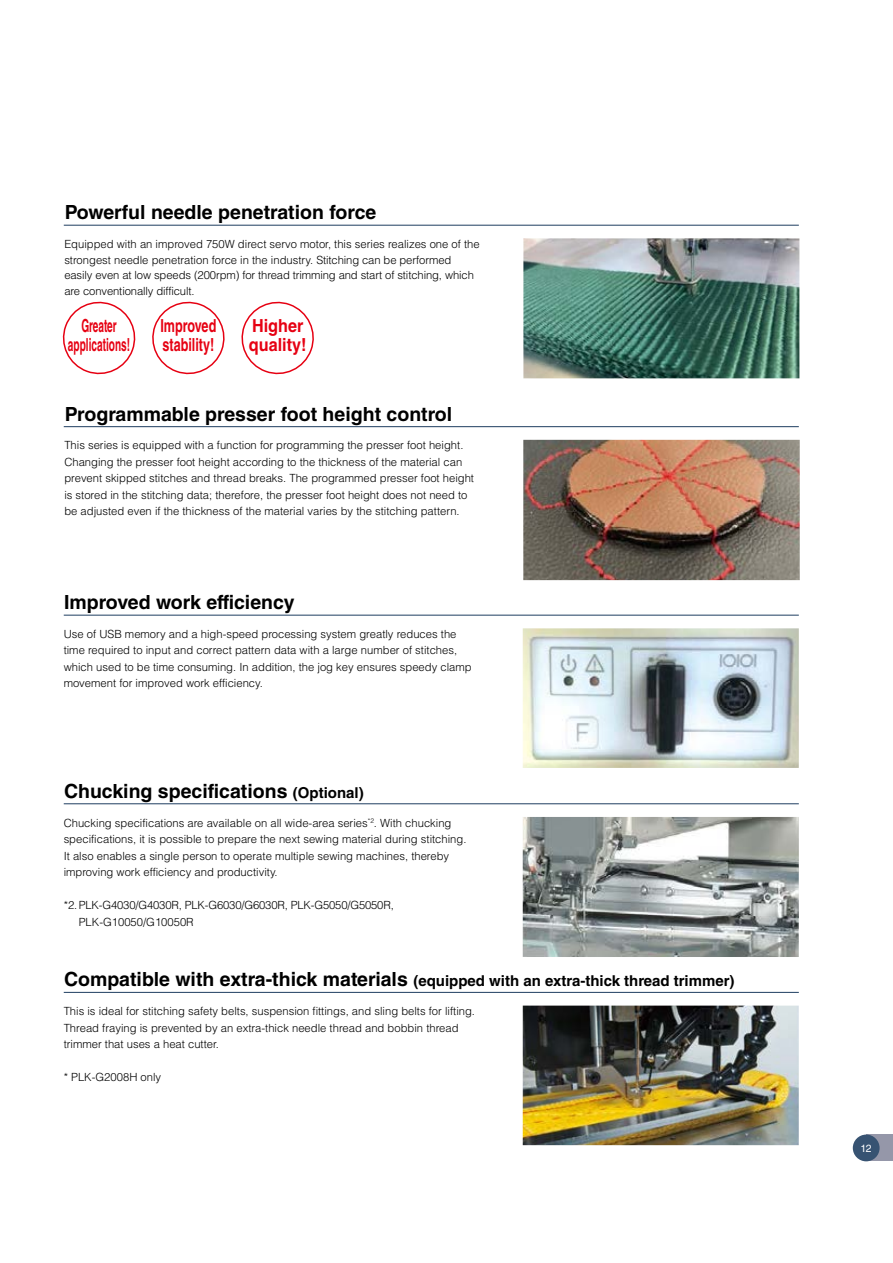
<style>
.page{position:relative;width:893px;height:1263px;background:#fff}
.page>*{position:absolute;margin:0;border:0;box-sizing:border-box;transform-origin:0 0}
.t1{font:700 19.5px "Helvetica LT Std";color:#000}
.t2{font:700 18px/18.8px "Helvetica LT Std";color:#e60012;text-align:center;scale:.56 1}
.t3{font:700 18px/18.8px "Helvetica LT Std";color:#e60012;scale:.7 1}
.t4{font:700 18px/18.8px "Helvetica LT Std";color:#e60012;scale:.9 1}
.t5{font:700 15px "Helvetica LT Std";color:#000}
.t6{font:300 11.25px/16.5px "Helvetica LT Std";color:#000}
.t7{font:10.5px "Helvetica LT Std";color:#fff}
.s1{font-size:15px}
.s2{font-size:19.5px}
</style>
<div class="page">
<svg style="left:62px;top:301px;width:74px;height:74px"></svg>
<svg style="left:152px;top:301px;width:73px;height:74px"></svg>
<svg style="left:241px;top:301px;width:73px;height:74px"></svg>
<img style="left:523px;top:628px;width:276px;height:140px">
<img style="left:523px;top:817px;width:276px;height:140px">
<img style="left:523px;top:238px;width:276px;height:140px">
<img style="left:523px;top:440px;width:277px;height:140px">
<hr style="left:64px;top:225px;width:735px;height:1px;background:#375372">
<hr style="left:64px;top:426px;width:735px;height:1px;background:#375372">
<hr style="left:64px;top:615px;width:735px;height:1px;background:#375372">
<img style="left:523px;top:1005px;width:276px;height:140px">
<hr style="left:64px;top:992px;width:735px;height:1px;background:#375372">
<hr style="left:64px;top:803px;width:735px;height:1px;background:#375372">
<div style="left:866px;top:1134px;width:27px;height:27px;background:#9597a9"></div>
<div style="left:853px;top:1134px;width:27px;height:27px;background:#375372;border-radius:50%"></div>
<h1 class="t1" style="left:65px;top:200px;width:313px">Powerful needle penetration force</h1>
<p class="t6" style="left:64px;top:236px;width:417px;line-height:15.8px">Equipped with an improved 750W direct servo motor, this series realizes one of the strongest needle penetration force in the industry. Stitching can be performed easily even at low speeds (200rpm) for thread trimming and start of stitching, which are conventionally difficult.</p>
<h2 class="t2" style="left:68px;top:316px;width:113px">Greater applications!</h2>
<h2 class="t3" style="left:160px;top:316px;width:81px">Improved stability!</h2>
<h2 class="t4" style="left:249px;top:316px;width:66px">Higher quality!</h2>
<h1 class="t1" style="left:65px;top:402px;width:389px">Programmable presser foot height control</h1>
<p class="t6" style="left:64px;top:437px;width:411px">This series is equipped with a function for programming the presser foot height.<br>Changing the presser foot height according to the thickness of the material can prevent skipped stitches and thread breaks. The programmed presser foot height is stored in the stitching data; therefore, the presser foot height does not need to be adjusted even if the thickness of the material varies by the stitching pattern.</p>
<h1 class="t1" style="left:64px;top:590px;width:232px">Improved work efficiency</h1>
<p class="t6" style="left:64px;top:626px;width:410px">Use of USB memory and a high-speed processing system greatly reduces the time required to input and correct pattern data with a large number of stitches, which used to be time consuming. In addition, the jog key ensures speedy clamp movement for improved work efficiency.</p>
<h1 class="t1" style="left:64px;top:779px;width:301px">Chucking specifications <span class="s1">(Optional)</span></h1>
<p class="t6" style="left:64px;top:814px;width:404px">Chucking specifications are available on all wide-area series<sup>*2</sup>. With chucking specifications, it is possible to prepare the next sewing material during stitching.<br>It also enables a single person to operate multiple sewing machines, thereby improving work efficiency and productivity.</p>
<p class="t6" style="left:79px;top:897px;width:317px;text-indent:-15px">*2. PLK-G4030/G4030R, PLK-G6030/G6030R, PLK-G5050/G5050R,<br>PLK-G10050/G10050R</p>
<h3 class="t5" style="left:64px;top:972px;width:672px"><span class="s2">Compatible with extra-thick materials</span> (equipped with an extra-thick thread trimmer)</h3>
<p class="t6" style="left:64px;top:1003px;width:413px">This is ideal for stitching safety belts, suspension fittings, and sling belts for lifting.<br>Thread fraying is prevented by an extra-thick needle thread and bobbin thread trimmer that uses a heat cutter.</p>
<p class="t6" style="left:64px;top:1069px;width:99px">* PLK-G2008H only</p>
<p class="t7" style="left:860px;top:1142px;width:13px">12</p>
</div>
